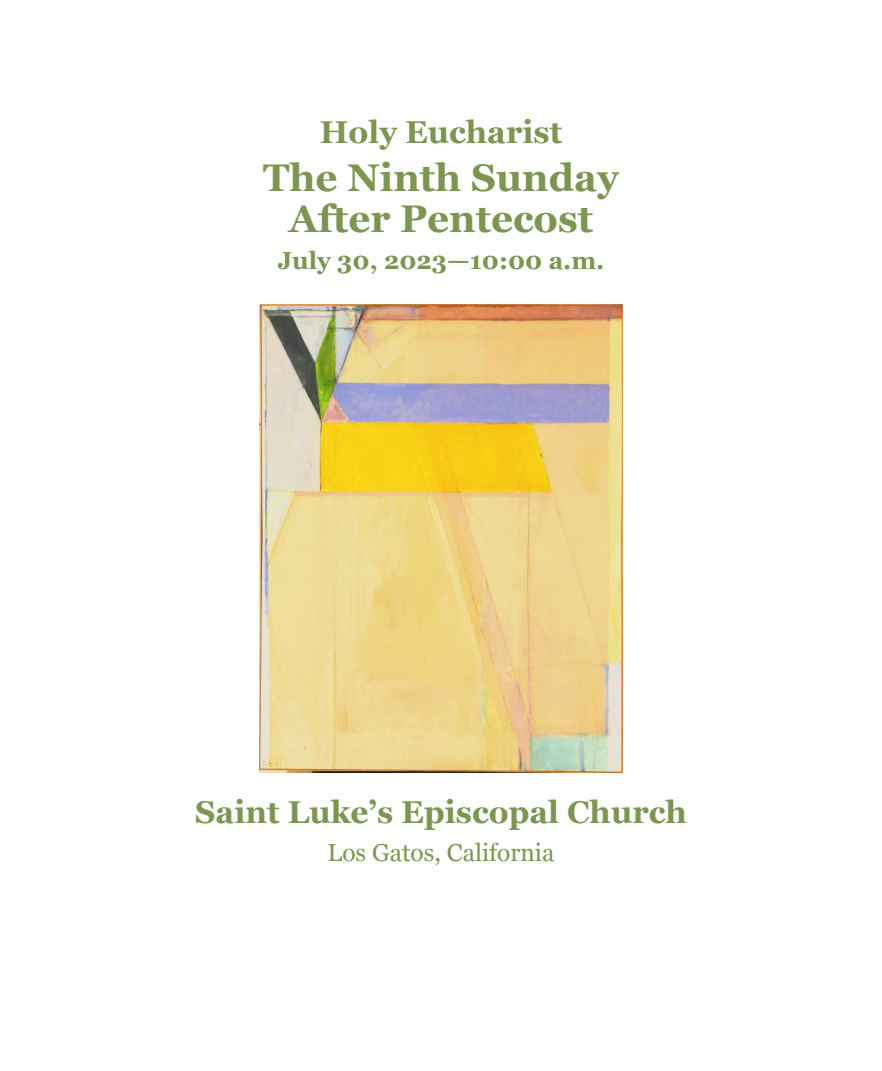
<style>
.page{position:relative;width:882px;height:1071px;background:#fff}
.page>*{position:absolute;margin:0;border:0;box-sizing:border-box;transform-origin:0 0}
.t1{font:700 38.5px/40.2px "Georgia";color:#7c9550;text-align:center}
.t2{font:700 31.5px "Georgia";color:#7c9550}
.t3{font:700 24.5px "Georgia";color:#7c9550}
.t4{font:24.5px "Georgia";color:#7c9550}
</style>
<div class="page">
<img style="left:259px;top:305px;width:364px;height:467px">
<p class="t2" style="left:320px;top:109px;width:244px">Holy Eucharist</p>
<p class="t1" style="left:263px;top:156px;width:357px">The Ninth Sunday<br>After Pentecost</p>
<p class="t3" style="left:278px;top:242px;width:328px">July 30, 2023—10:00 a.m.</p>
<p class="t2" style="left:195px;top:789px;width:493px">Saint Luke’s Episcopal Church</p>
<p class="t4" style="left:328px;top:834px;width:228px">Los Gatos, California</p>
</div>
